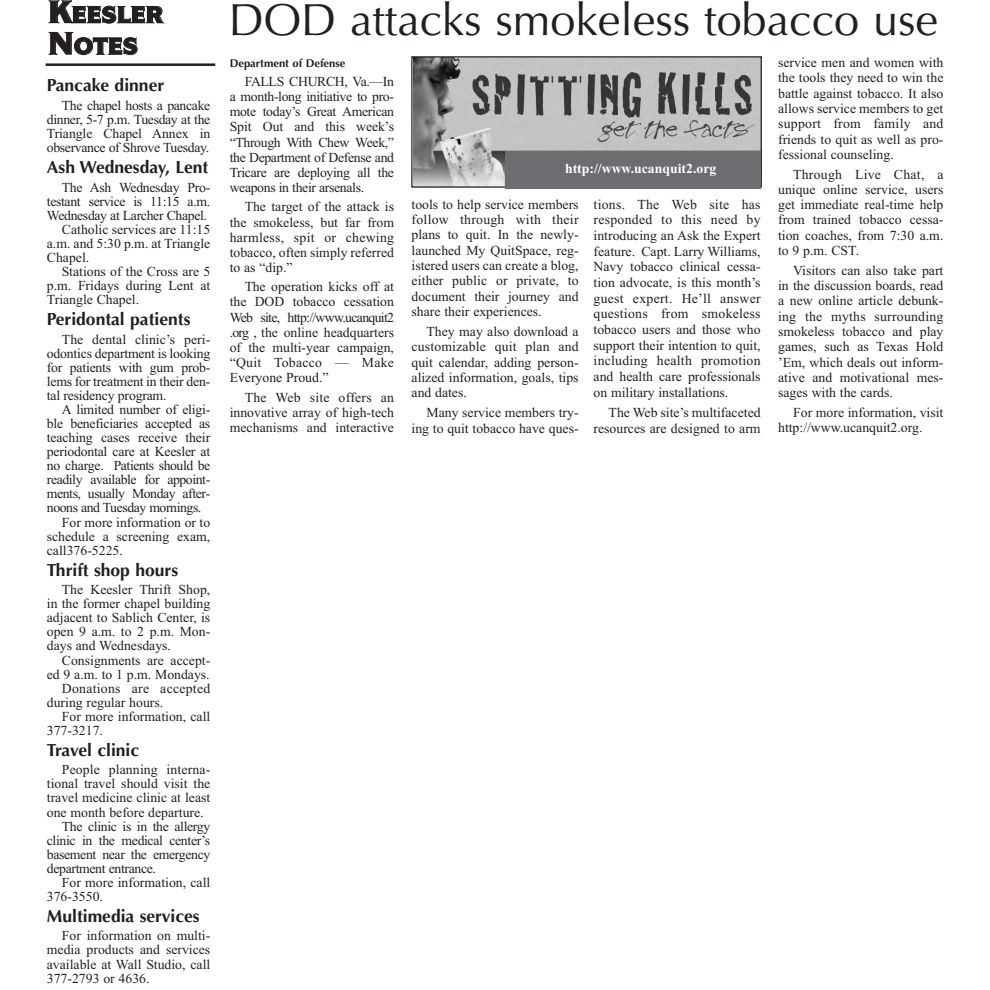
<style>
.page{position:relative;width:990px;height:990px;background:#fff}
.page>*{position:absolute;margin:0;border:0;box-sizing:border-box;transform-origin:0 0}
.t1{font:45px "Optima LT";color:#231f20}
.t2{font:700 17.5px "Optima LT";color:#231f20}
.t3{font:13.75px/15.2px "Times New Roman";color:#231f20;text-align:justify}
.t4{font:13.75px "Times New Roman";letter-spacing:-.025em;color:#231f20}
.t5{font:13.75px "Times New Roman";letter-spacing:-.03em;color:#231f20}
.t6{font:700 13.75px "Times New Roman";color:#fff}
.t7{font:13.75px "Times New Roman";letter-spacing:.02em;color:#231f20}
.t8{font:700 11.25px "Optima LT";color:#231f20}
</style>
<div class="page">
<hr style="left:46px;top:63px;width:169px;height:3px;background:#231f20">
<img style="left:414px;top:58px;width:346px;height:128px">
<div style="left:411px;top:56px;width:351px;height:132px;border:1px solid #231f20"></div>
<div style="left:505px;top:151px;width:256px;height:37px;background:#6c6d70"></div>
<p class="t2" style="left:47px;top:78px;width:119px">Pancake dinner</p>
<p class="t3" style="left:47px;top:98px;width:165px;line-height:14.1px;text-indent:15px">The chapel hosts a pancake dinner, 5-7 p.m. Tuesday at the Triangle Chapel Annex in observance of Shrove Tuesday.</p>
<p class="t2" style="left:47px;top:160px;width:163px">Ash Wednesday, Lent</p>
<p class="t4" style="left:62px;top:179px;width:150px">The Ash Wednesday Pro-</p>
<p class="t4" style="left:47px;top:193px;width:165px">testant service is 11:15 a.m.</p>
<p class="t4" style="left:47px;top:207px;width:162px">Wednesday at Larcher Chapel.</p>
<p class="t3" style="left:62px;top:221px;width:150px">Catholic services are 11:15</p>
<p class="t3" style="left:47px;top:235px;width:165px">a.m. and 5:30 p.m. at Triangle</p>
<p class="t3" style="left:47px;top:250px;width:44px">Chapel.</p>
<p class="t3" style="left:62px;top:264px;width:150px">Stations of the Cross are 5</p>
<p class="t3" style="left:47px;top:278px;width:165px">p.m. Fridays during Lent at</p>
<p class="t3" style="left:47px;top:292px;width:94px">Triangle Chapel.</p>
<p class="t2" style="left:47px;top:312px;width:145px">Peridontal patients</p>
<p class="t3" style="left:62px;top:331px;width:150px">The dental clinic’s peri-</p>
<p class="t3" style="left:47px;top:345px;width:165px">odontics department is looking</p>
<p class="t3" style="left:47px;top:359px;width:165px">for patients with gum prob-</p>
<p class="t3" style="left:47px;top:373px;width:165px">lems for treatment in their den-</p>
<p class="t3" style="left:47px;top:387px;width:121px">tal residency program.</p>
<p class="t3" style="left:62px;top:402px;width:150px">A limited number of eligi-</p>
<p class="t3" style="left:47px;top:416px;width:165px">ble beneficiaries accepted as</p>
<p class="t3" style="left:47px;top:430px;width:165px">teaching cases receive their</p>
<p class="t3" style="left:47px;top:444px;width:165px">periodontal care at Keesler at</p>
<p class="t5" style="left:47px;top:457px;width:165px">no charge. Patients should be</p>
<p class="t5" style="left:47px;top:472px;width:165px">readily available for appoint-</p>
<p class="t5" style="left:47px;top:486px;width:165px">ments, usually Monday after-</p>
<p class="t5" style="left:47px;top:500px;width:156px">noons and Tuesday mornings.</p>
<p class="t3" style="left:62px;top:514px;width:150px">For more information or to</p>
<p class="t3" style="left:47px;top:528px;width:165px">schedule a screening exam,</p>
<p class="t3" style="left:47px;top:542px;width:77px">call376-5225.</p>
<p class="t2" style="left:47px;top:562px;width:133px">Thrift shop hours</p>
<p class="t3" style="left:62px;top:582px;width:150px">The Keesler Thrift Shop,</p>
<p class="t3" style="left:47px;top:596px;width:165px">in the former chapel building</p>
<p class="t3" style="left:47px;top:610px;width:165px">adjacent to Sablich Center, is</p>
<p class="t3" style="left:47px;top:624px;width:165px">open 9 a.m. to 2 p.m. Mon-</p>
<p class="t3" style="left:47px;top:638px;width:126px">days and Wednesdays.</p>
<p class="t3" style="left:62px;top:652px;width:150px">Consignments are accept-</p>
<p class="t3" style="left:47px;top:666px;width:164px">ed 9 a.m. to 1 p.m. Mondays.</p>
<p class="t7" style="left:62px;top:680px;width:150px">Donations are accepted</p>
<p class="t3" style="left:47px;top:694px;width:118px">during regular hours.</p>
<p class="t3" style="left:62px;top:708px;width:150px">For more information, call</p>
<p class="t3" style="left:47px;top:723px;width:58px">377-3217.</p>
<p class="t2" style="left:47px;top:743px;width:94px">Travel clinic</p>
<p class="t3" style="left:62px;top:762px;width:150px">People planning interna-</p>
<p class="t3" style="left:47px;top:776px;width:165px">tional travel should visit the</p>
<p class="t3" style="left:47px;top:790px;width:165px">travel medicine clinic at least</p>
<p class="t3" style="left:47px;top:804px;width:158px">one month before departure.</p>
<p class="t4" style="left:62px;top:818px;width:150px">The clinic is in the allergy</p>
<p class="t4" style="left:47px;top:832px;width:165px">clinic in the medical center’s</p>
<p class="t4" style="left:47px;top:846px;width:165px">basement near the emergency</p>
<p class="t4" style="left:47px;top:860px;width:111px">department entrance.</p>
<p class="t3" style="left:62px;top:875px;width:150px">For more information, call</p>
<p class="t3" style="left:47px;top:889px;width:58px">376-3550.</p>
<p class="t2" style="left:47px;top:909px;width:154px">Multimedia services</p>
<p class="t3" style="left:47px;top:929px;width:165px;line-height:14.1px;text-indent:15px">For information on multi&shy;media products and services available at Wall Studio, call 377-2793 or 4636.</p>
<p class="t1" style="left:229px;top:1px;width:711px">DOD attacks smokeless tobacco use</p>
<p class="t8" style="left:230px;top:58px;width:117px">Department of Defense</p>
<p class="t3" style="left:230px;top:74px;width:166px;text-indent:15px">FALLS CHURCH, Va.—In a month-long initiative to pro&shy;mote today’s Great American Spit Out and this week’s “Through With Chew Week,” the Department of Defense and Tricare are deploying all the weapons in their arsenals.</p>
<p class="t3" style="left:230px;top:199px;width:166px;text-indent:15px">The target of the attack is the smokeless, but far from harmless, spit or chewing tobacco, often simply referred to as “dip.”</p>
<p class="t3" style="left:230px;top:279px;width:166px;text-indent:15px">The operation kicks off at the DOD tobacco cessation Web site, http://www.ucanquit2 .org , the online headquarters of the multi-year campaign, “Quit Tobacco — Make Everyone Proud.”</p>
<p class="t3" style="left:230px;top:389px;width:166px;text-indent:15px">The Web site offers an innovative array of high-tech mechanisms and interactive</p>
<p class="t6" style="left:565px;top:160px;width:153px">http://www.ucanquit2.org</p>
<p class="t3" style="left:412px;top:196px;width:169px">tools to help service members follow through with their plans to quit. In the newly&shy;launched My QuitSpace, reg&shy;istered users can create a blog, either public or private, to document their journey and share their experiences.</p>
<p class="t3" style="left:412px;top:324px;width:169px;text-indent:15px">They may also download a customizable quit plan and quit calendar, adding person&shy;alized information, goals, tips and dates.</p>
<p class="t3" style="left:412px;top:405px;width:169px;text-align:right">Many service members try&shy;ing to quit tobacco have ques-</p>
<p class="t3" style="left:594px;top:196px;width:169px;line-height:15.6px">tions. The Web site has responded to this need by introducing an Ask the Expert feature. Capt. Larry Williams, Navy tobacco clinical cessa&shy;tion advocate, is this month’s guest expert. He’ll answer questions from smokeless tobacco users and those who support their intention to quit, including health promotion and health care professionals on military installations.</p>
<p class="t3" style="left:594px;top:404px;width:169px;line-height:15.6px;text-align:right">The Web site’s multifaceted resources are designed to arm</p>
<p class="t3" style="left:778px;top:55px;width:167px">service men and women with the tools they need to win the battle against tobacco. It also allows service members to get support from family and friends to quit as well as pro&shy;fessional counseling.</p>
<p class="t3" style="left:778px;top:166px;width:167px;text-indent:15px">Through Live Chat, a unique online service, users get immediate real-time help from trained tobacco cessa&shy;tion coaches, from 7:30 a.m. to 9 p.m. CST.</p>
<p class="t3" style="left:778px;top:263px;width:167px;text-indent:15px">Visitors can also take part in the discussion boards, read a new online article debunk&shy;ing the myths surrounding smokeless tobacco and play games, such as Texas Hold ’Em, which deals out inform&shy;ative and motivational mes&shy;sages with the cards.</p>
<p class="t3" style="left:778px;top:405px;width:167px;text-indent:15px">For more information, visit http://www.ucanquit2.org.</p>
</div>
